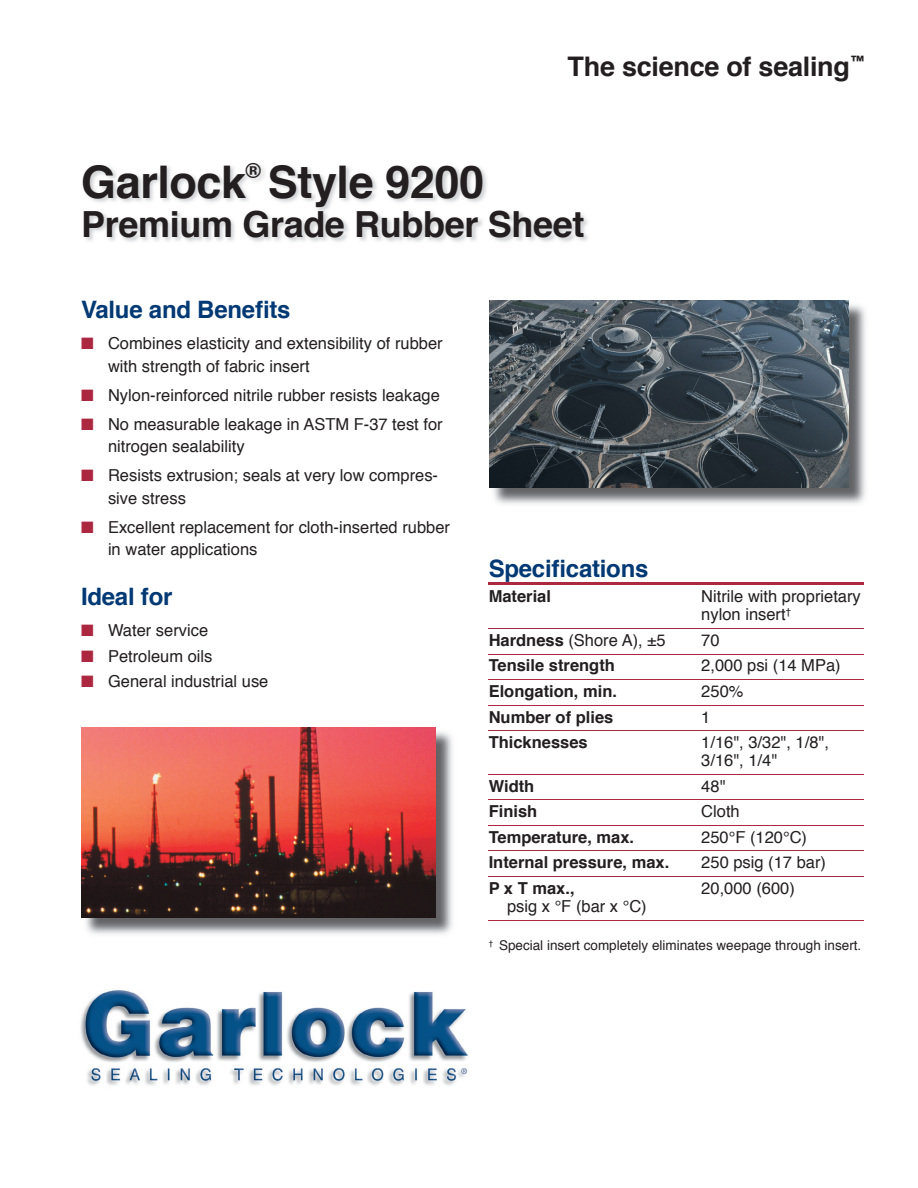
<style>
.page{position:relative;width:918px;height:1188px;background:#fff}
.page>*{position:absolute;margin:0;border:0;box-sizing:border-box;transform-origin:0 0}
.t1{font:700 45px "Helvetica";letter-spacing:-.01em;color:#231f20}
.t2{font:700 36px "Helvetica";letter-spacing:-.01em;color:#231f20}
.t3{font:700 27px "Helvetica";letter-spacing:-.01em;color:#231f20}
.t4{font:700 24px "Helvetica";letter-spacing:-.01em;color:#013974}
.t5{font:16.5px/22.5px "Helvetica";color:#231f20}
.t6{font:700 16.5px "Helvetica";color:#231f20}
.t7{font:13.5px "Helvetica";color:#231f20}
.s1{color:#ac2840}
.s2{font-weight:700}
</style>
<div class="page">
<img style="left:84px;top:164px;width:504px;height:78px">
<hr style="left:489px;top:582px;width:375px;height:3px;background:#ac2840">
<hr style="left:489px;top:628px;width:375px;height:1px;background:#ac2840">
<hr style="left:489px;top:654px;width:375px;height:1px;background:#ac2840">
<hr style="left:489px;top:679px;width:375px;height:1px;background:#ac2840">
<hr style="left:489px;top:705px;width:375px;height:1px;background:#ac2840">
<hr style="left:489px;top:730px;width:375px;height:1px;background:#ac2840">
<hr style="left:489px;top:774px;width:375px;height:1px;background:#ac2840">
<hr style="left:489px;top:800px;width:375px;height:1px;background:#ac2840">
<hr style="left:489px;top:825px;width:375px;height:1px;background:#ac2840">
<hr style="left:489px;top:851px;width:375px;height:1px;background:#ac2840">
<hr style="left:489px;top:876px;width:375px;height:1px;background:#ac2840">
<hr style="left:489px;top:920px;width:375px;height:1px;background:#ac2840">
<img style="left:490px;top:301px;width:376px;height:203px">
<img style="left:490px;top:301px;width:358px;height:186px">
<img style="left:85px;top:731px;width:368px;height:204px">
<img style="left:82px;top:728px;width:354px;height:190px">
<img style="left:80px;top:990px;width:388px;height:96px">
<h3 class="t3" style="left:568px;top:48px;width:299px">The science of sealing<sup>™</sup></h3>
<h1 class="t1" style="left:81px;top:151px;width:404px">Garlock<sup>®</sup> Style 9200</h1>
<h2 class="t2" style="left:81px;top:200px;width:505px">Premium Grade Rubber Sheet</h2>
<h3 class="t4" style="left:81px;top:293px;width:211px">Value and Benefits</h3>
<p class="t5" style="left:108px;top:333px;width:336px;text-indent:-27px"><span class="s1">■</span> Combines elasticity and extensibility of rubber with strength of fabric insert</p>
<p class="t5" style="left:81px;top:385px;width:360px"><span class="s1">■</span> Nylon-reinforced nitrile rubber resists leakage</p>
<p class="t5" style="left:108px;top:414px;width:336px;text-indent:-27px"><span class="s1">■</span> No measurable leakage in ASTM F-37 test for nitrogen sealability</p>
<p class="t5" style="left:108px;top:465px;width:332px;text-indent:-27px"><span class="s1">■</span> Resists extrusion; seals at very low compres&shy;sive stress</p>
<p class="t5" style="left:108px;top:517px;width:344px;text-indent:-27px"><span class="s1">■</span> Excellent replacement for cloth-inserted rubber in water applications</p>
<h3 class="t4" style="left:81px;top:580px;width:93px">Ideal for</h3>
<p class="t5" style="left:81px;top:620px;width:129px"><span class="s1">■</span> Water service</p>
<p class="t5" style="left:81px;top:646px;width:133px"><span class="s1">■</span> Petroleum oils</p>
<p class="t5" style="left:81px;top:671px;width:189px"><span class="s1">■</span> General industrial use</p>
<h3 class="t4" style="left:489px;top:552px;width:161px">Specifications</h3>
<p class="t6" style="left:489px;top:585px;width:64px">Material</p>
<p class="t5" style="left:701px;top:588px;width:161px;line-height:18px">Nitrile with proprietary nylon insert<sup>†</sup></p>
<p class="t5" style="left:489px;top:630px;width:178px"><span class="s2">Hardness</span> (Shore A), ±5</p>
<p class="t5" style="left:701px;top:630px;width:20px">70</p>
<p class="t6" style="left:489px;top:654px;width:128px">Tensile strength</p>
<p class="t5" style="left:701px;top:655px;width:141px">2,000 psi (14 MPa)</p>
<p class="t6" style="left:489px;top:680px;width:130px">Elongation, min.</p>
<p class="t5" style="left:701px;top:681px;width:44px">250%</p>
<p class="t6" style="left:489px;top:705px;width:126px">Number of plies</p>
<p class="t5" style="left:701px;top:706px;width:11px">1</p>
<p class="t6" style="left:489px;top:731px;width:101px">Thicknesses</p>
<p class="t5" style="left:701px;top:734px;width:129px;line-height:18px">1/16", 3/32", 1/8",<br>3/16", 1/4"</p>
<p class="t6" style="left:489px;top:775px;width:47px">Width</p>
<p class="t5" style="left:701px;top:776px;width:26px">48"</p>
<p class="t6" style="left:489px;top:800px;width:50px">Finish</p>
<p class="t5" style="left:701px;top:801px;width:40px">Cloth</p>
<p class="t6" style="left:489px;top:826px;width:147px">Temperature, max.</p>
<p class="t5" style="left:701px;top:827px;width:107px">250°F (120°C)</p>
<p class="t6" style="left:489px;top:851px;width:182px">Internal pressure, max.</p>
<p class="t5" style="left:701px;top:852px;width:126px">250 psig (17 bar)</p>
<p class="t6" style="left:489px;top:877px;width:87px">P x T max.,</p>
<p class="t5" style="left:701px;top:878px;width:95px">20,000 (600)</p>
<p class="t5" style="left:507px;top:896px;width:141px">psig x °F (bar x °C)</p>
<p class="t7" style="left:489px;top:937px;width:374px"><sup>†</sup> Special insert completely eliminates weepage through insert.</p>
</div>
